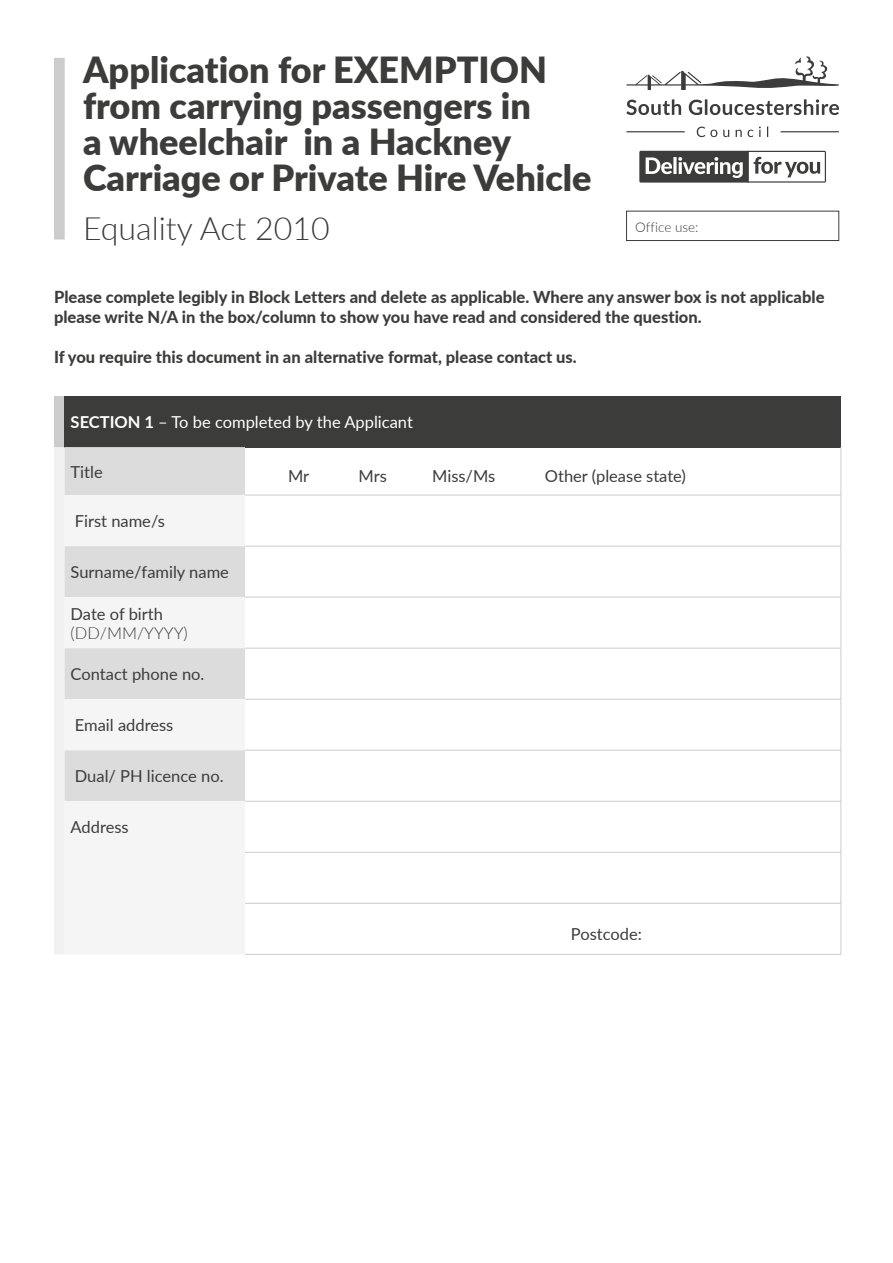
<style>
.page{position:relative;width:893px;height:1263px;background:#fff}
.page>*{position:absolute;margin:0;border:0;box-sizing:border-box;transform-origin:0 0}
.t1{font:900 36px/36px "Lato";color:#3c3c3b}
.t2{font:300 32.1px "Lato";color:#3c3c3b}
.Body{font:800 16.5px/19.8px "Lato";color:#3c3c3b}
.Table_text{font:16.5px "Lato";color:#3c3c3b}
.Body-2{font:16.5px "Lato";color:#fff}
.Table_text-2{font:300 16.5px/19.5px "Lato";color:#3c3c3b}
.Body-3{font:300 13.5px "Lato";color:#3c3c3b}
.s1{font-weight:700}
.s2{font-weight:400}
</style>
<div class="page">
<div style="left:54px;top:396px;width:11px;height:51px;background:#ccc"></div>
<div style="left:65px;top:396px;width:776px;height:51px;background:#3c3c3b"></div>
<div style="left:54px;top:447px;width:11px;height:507px;background:#f0f0f0"></div>
<div style="left:65px;top:447px;width:180px;height:48px;background:#dcdcdc"></div>
<svg style="left:65px;top:546px;width:180px;height:255px;fill:#dcdcdc"></svg>
<hr style="left:841px;top:447px;width:1px;height:48px;background:#ccc">
<hr style="left:245px;top:495px;width:596px;height:1px;background:#ccc">
<hr style="left:841px;top:495px;width:1px;height:51px;background:#ccc">
<hr style="left:245px;top:546px;width:596px;height:1px;background:#ccc">
<hr style="left:841px;top:546px;width:1px;height:51px;background:#ccc">
<hr style="left:245px;top:597px;width:596px;height:1px;background:#ccc">
<hr style="left:841px;top:597px;width:1px;height:51px;background:#ccc">
<hr style="left:245px;top:648px;width:596px;height:1px;background:#ccc">
<hr style="left:841px;top:648px;width:1px;height:51px;background:#ccc">
<hr style="left:245px;top:699px;width:596px;height:1px;background:#ccc">
<hr style="left:841px;top:699px;width:1px;height:51px;background:#ccc">
<hr style="left:245px;top:750px;width:596px;height:1px;background:#ccc">
<hr style="left:841px;top:750px;width:1px;height:51px;background:#ccc">
<hr style="left:245px;top:801px;width:596px;height:1px;background:#ccc">
<hr style="left:841px;top:801px;width:1px;height:51px;background:#ccc">
<hr style="left:245px;top:852px;width:596px;height:1px;background:#ccc">
<hr style="left:841px;top:852px;width:1px;height:51px;background:#ccc">
<hr style="left:245px;top:903px;width:596px;height:1px;background:#ccc">
<hr style="left:841px;top:903px;width:1px;height:51px;background:#ccc">
<hr style="left:245px;top:954px;width:596px;height:1px;background:#ccc">
<svg style="left:626px;top:99px;width:213px;height:16px"></svg>
<svg style="left:697px;top:126px;width:71px;height:11px"></svg>
<svg style="left:626px;top:131px;width:59px;height:1px"></svg>
<svg style="left:781px;top:131px;width:58px;height:1px"></svg>
<svg style="left:626px;top:56px;width:213px;height:34px"></svg>
<svg style="left:639px;top:151px;width:187px;height:32px"></svg>
<div style="left:626px;top:211px;width:213px;height:30px;border:1px solid #3c3c3b"></div>
<div style="left:54px;top:58px;width:11px;height:181px;background:#ccc"></div>
<p class="t1" style="left:83px;top:50px;width:510px">Application for EXEMPTION from carrying passengers in<br>a wheelchair in a Hackney<br>Carriage or Private Hire Vehicle</p>
<p class="t2" style="left:83px;top:206px;width:248px">Equality Act 2010</p>
<p class="Body-3" style="left:635px;top:218px;width:65px">Office use:</p>
<p class="Body" style="left:54px;top:286px;width:772px">Please complete legibly in Block Letters and delete as applicable. Where any answer box is not applicable please write N/A in the box/column to show you have read and considered the question.</p>
<p class="Body" style="left:54px;top:346px;width:524px">If you require this document in an alternative format, please contact us.</p>
<p class="Body-2" style="left:71px;top:410px;width:344px"><span class="s1">SECTION 1</span> – To be completed by the Applicant</p>
<p class="Table_text" style="left:71px;top:460px;width:34px">Title</p>
<p class="Table_text" style="left:288px;top:464px;width:23px">Mr</p>
<p class="Table_text" style="left:358px;top:464px;width:30px">Mrs</p>
<p class="Table_text" style="left:432px;top:464px;width:65px">Miss/Ms</p>
<p class="Table_text" style="left:545px;top:464px;width:143px">Other (please state)</p>
<p class="Table_text" style="left:75px;top:509px;width:92px">First name/s</p>
<p class="Table_text" style="left:71px;top:560px;width:160px">Surname/family name</p>
<p class="Table_text-2" style="left:71px;top:603px;width:119px"><span class="s2">Date of birth </span>(DD/MM/YYYY)</p>
<p class="Table_text" style="left:71px;top:662px;width:135px">Contact phone no.</p>
<p class="Table_text" style="left:75px;top:713px;width:100px">Email address</p>
<p class="Table_text" style="left:75px;top:764px;width:150px">Dual/ PH licence no.</p>
<p class="Table_text" style="left:71px;top:815px;width:60px">Address</p>
<p class="Table_text" style="left:571px;top:922px;width:73px">Postcode:</p>
</div>
